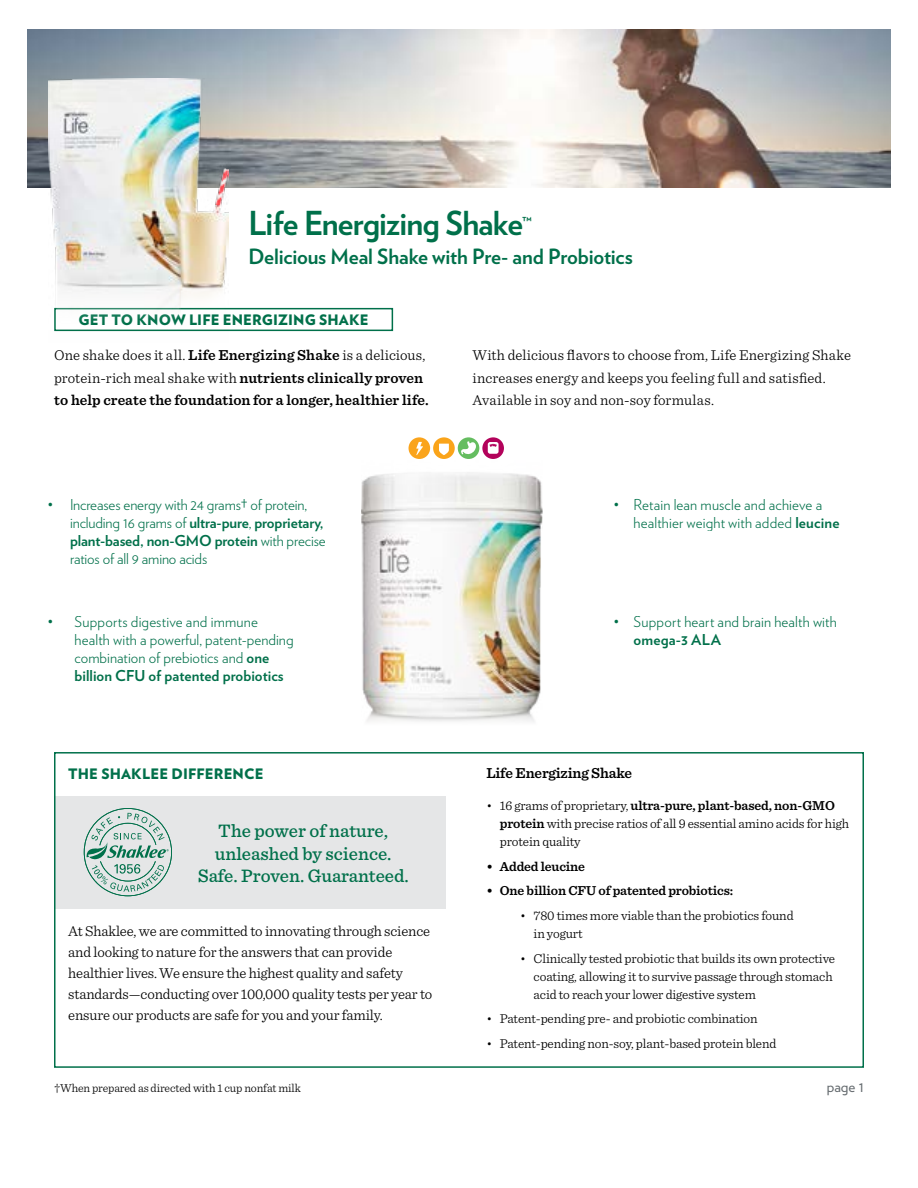
<style>
.page{position:relative;width:918px;height:1188px;background:#fff}
.page>*{position:absolute;margin:0;border:0;box-sizing:border-box;transform-origin:0 0}
.t1{font:700 33px "Verlag";letter-spacing:-.025em;color:#00704a}
.t2{font:700 21px "Verlag";letter-spacing:-.01em;color:#00704a}
.t3{font:500 18.75px/22.2px "Sentinel";color:#00704a;text-align:center}
.t4{font:300 15px/21px "Sentinel";letter-spacing:-.01em;color:#000}
.t5{font:300 15px/18px "Verlag";color:#00704a}
.t6{font:600 15px/22.5px "Sentinel";letter-spacing:-.005em;color:#000}
.t7{font:700 15px "Verlag";letter-spacing:.015em;color:#00704a}
.t8{font:15px "Verlag";color:#666c70}
.t9{font:900 14.4px "Verlag";letter-spacing:.01em;color:#00704a}
.t10{font:300 13.5px/18px "Sentinel";letter-spacing:-.01em;color:#000}
.t11{font:600 13.5px "Sentinel";letter-spacing:-.01em;color:#000}
.t12{font:300 12px "Sentinel";letter-spacing:-.01em;color:#000}
.s1{font-size:19.2px}
.s2{font-weight:300}
.s3{font-weight:700}
.s4{font-weight:600}
</style>
<div class="page">
<img style="left:27px;top:29px;width:864px;height:159px">
<div style="left:54px;top:308px;width:339px;height:23px;border:2px solid #00704a"></div>
<img style="left:49px;top:78px;width:180px;height:254px">
<img style="left:207px;top:165px;width:22px;height:40px">
<div style="left:55px;top:796px;width:391px;height:112px;background:#e5e6e7"></div>
<svg style="left:84px;top:808px;width:88px;height:88px"></svg>
<div style="left:54px;top:752px;width:810px;height:316px;border:2px solid #00704a"></div>
<img style="left:361px;top:445px;width:181px;height:277px">
<svg style="left:409px;top:437px;width:95px;height:22px"></svg>
<h1 class="t1" style="left:248px;top:197px;width:285px">Life Energizing Shake<span class="s1">™</span></h1>
<h2 class="t2" style="left:248px;top:240px;width:386px">Delicious Meal Shake with Pre- and Probiotics</h2>
<p class="t9" style="left:79px;top:308px;width:292px">GET TO KNOW LIFE ENERGIZING SHAKE</p>
<p class="t6" style="left:54px;top:343px;width:376px"><span class="s2">One shake does it all.</span> Life Energizing Shake <span class="s2">is a delicious, protein-rich meal shake with</span> nutrients clinically proven to help create the foundation for a longer, healthier life.</p>
<p class="t4" style="left:473px;top:343px;width:380px;line-height:22.5px">With delicious flavors to choose from, Life Energizing Shake increases energy and keeps you feeling full and satisfied.<br>Available in soy and non-soy formulas.</p>
<p class="t5" style="left:70px;top:494px;width:257px;text-indent:-22px">• Increases energy with 24 grams† of protein, including 16 grams of <span class="s3">ultra-pure</span>, <span class="s3">proprietary, plant-based, non-GMO protein</span> with precise ratios of all 9 amino acids</p>
<p class="t5" style="left:634px;top:494px;width:207px;text-indent:-20px">• Retain lean muscle and achieve a healthier weight with added <span class="s3">leucine</span></p>
<p class="t5" style="left:75px;top:612px;width:221px;text-indent:-27px">• Supports digestive and immune health with a powerful, patent-pending combination of prebiotics and <span class="s3">one billion CFU of patented probiotics</span></p>
<p class="t9" style="left:68px;top:762px;width:197px">THE SHAKLEE DIFFERENCE</p>
<h3 class="t3" style="left:198px;top:819px;width:213px">The power of nature, unleashed by science.<br>Safe. Proven. Guaranteed.</h3>
<p class="t4" style="left:68px;top:920px;width:366px">At Shaklee, we are committed to innovating through science and looking to nature for the answers that can provide healthier lives. We ensure the highest quality and safety standards—conducting over 100,000 quality tests per year to ensure our products are safe for you and your family.</p>
<p class="t12" style="left:54px;top:1079px;width:248px">†When prepared as directed with 1 cup nonfat milk</p>
<p class="t5" style="left:613px;top:612px;width:225px">• Support heart and brain health with</p>
<p class="t7" style="left:634px;top:628px;width:89px">omega-3 ALA</p>
<p class="t6" style="left:486px;top:761px;width:147px">Life Energizing Shake</p>
<p class="t10" style="left:500px;top:795px;width:351px;text-indent:-14px">• 16 grams of proprietary, <span class="s4">ultra-pure, plant-based, non-GMO protein</span> with precise ratios of all 9 essential amino acids for high protein quality</p>
<p class="t11" style="left:486px;top:856px;width:100px">• Added leucine</p>
<p class="t11" style="left:486px;top:880px;width:248px">• One billion CFU of patented probiotics:</p>
<p class="t10" style="left:534px;top:906px;width:262px;text-indent:-14px">• 780 times more viable than the probiotics found in yogurt</p>
<p class="t10" style="left:534px;top:948px;width:303px;text-indent:-14px">• Clinically tested probiotic that builds its own protective coating, allowing it to survive passage through stomach acid to reach your lower digestive system</p>
<p class="t10" style="left:486px;top:1009px;width:273px">• Patent-pending pre- and probiotic combination</p>
<p class="t10" style="left:486px;top:1034px;width:292px">• Patent-pending non-soy, plant-based protein blend</p>
<p class="t8" style="left:827px;top:1076px;width:39px">page 1</p>
</div>
